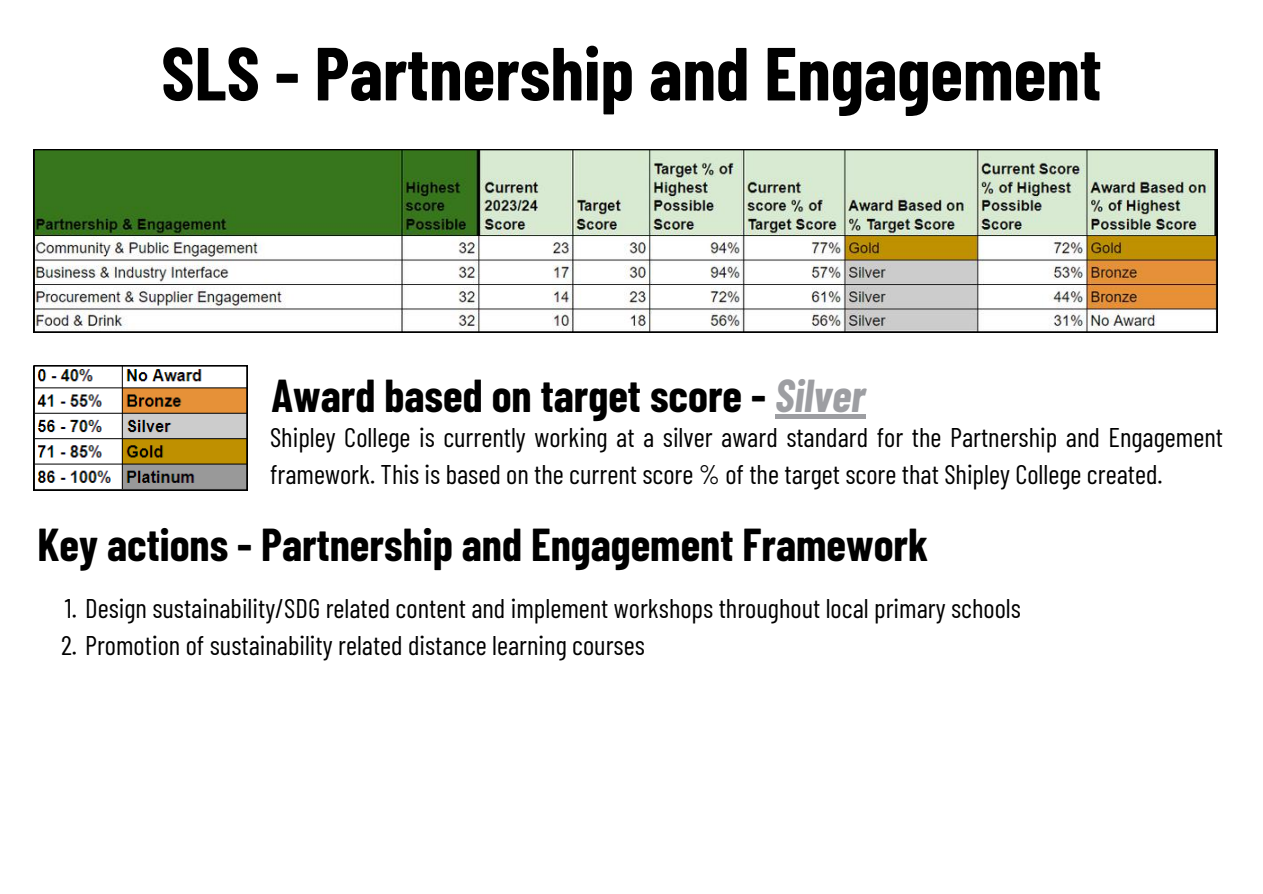
<style>
.page{position:relative;width:1263px;height:894px;background:#fff}
.page>*{position:absolute;margin:0;border:0;box-sizing:border-box;transform-origin:0 0}
.t1{font:700 75px "Barlow Condensed";color:#000}
.t2{font:700 45px "Barlow Condensed";color:#000}
.t3{font:27px/37.2px "Barlow Condensed";color:#000}
.s1{font-style:italic;color:#9d9ea2}
</style>
<div class="page">
<img style="left:815px;top:332px;width:83px;height:1px">
<img style="left:981px;top:332px;width:81px;height:1px">
<img style="left:1217px;top:154px;width:1px;height:28px">
<img style="left:34px;top:149px;width:1183px;height:183px">
<img style="left:34px;top:365px;width:213px;height:125px">
<hr style="left:775px;top:414px;width:90px;height:4px;background:#9d9ea2">
<h1 class="t1" style="left:161px;top:25px;width:942px">SLS - Partnership and Engagement</h1>
<h2 class="t2" style="left:271px;top:366px;width:595px">Award based on target score - <span class="s1">Silver</span></h2>
<p class="t3" style="left:270px;top:417px;width:954px">Shipley College is currently working at a silver award standard for the Partnership and Engagement framework. This is based on the current score % of the target score that Shipley College created.</p>
<h2 class="t2" style="left:37px;top:516px;width:892px">Key actions - Partnership and Engagement Framework</h2>
<p class="t3" style="left:65px;top:588px;width:957px">1. Design sustainability/SDG related content and implement workshops throughout local primary schools</p>
<p class="t3" style="left:61px;top:625px;width:585px">2. Promotion of sustainability related distance learning courses</p>
</div>
